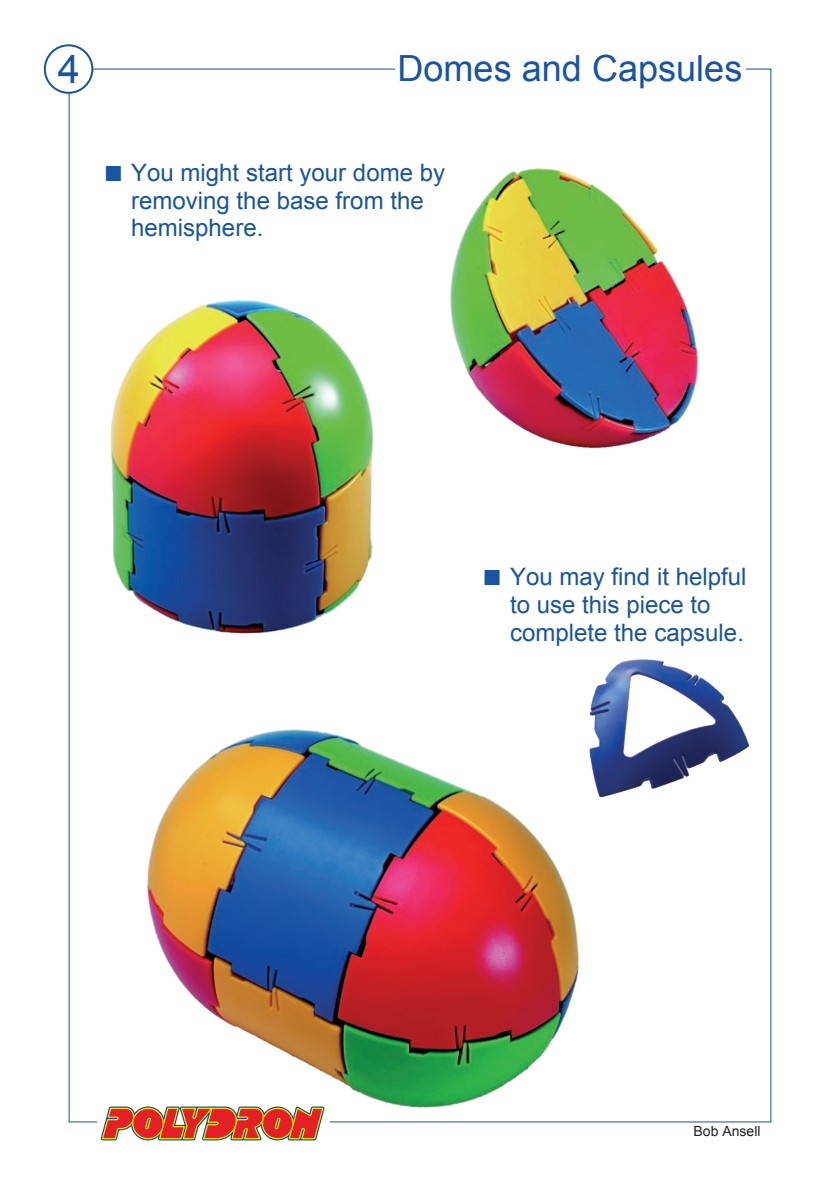
<style>
.page{position:relative;width:840px;height:1191px;background:#fff}
.page>*{position:absolute;margin:0;border:0;box-sizing:border-box;transform-origin:0 0}
.t1{font:40px "Arial";color:#1853a4}
.t2{font:36px "Arial";color:#1853a4}
.t3{font:24px/27.6px "Arial";color:#1853a4}
.t4{font:14px "Arial";color:#231f20}
</style>
<div class="page">
<div style="left:44px;top:44px;width:49px;height:50px;border:2px solid #1853a4;border-radius:50%"></div>
<img style="left:147px;top:729px;width:432px;height:379px">
<img style="left:110px;top:300px;width:263px;height:334px">
<img style="left:450px;top:168px;width:249px;height:281px">
<img style="left:589px;top:659px;width:160px;height:139px">
<svg style="left:100px;top:1103px;width:227px;height:38px"></svg>
<h1 class="t1" style="left:58px;top:43px;width:24px">4</h1>
<h2 class="t2" style="left:397px;top:45px;width:346px">Domes and Capsules</h2>
<p class="t3" style="left:131px;top:159px;width:315px;text-indent:-28px">■ You might start your dome by removing the base from the hemisphere.</p>
<p class="t3" style="left:509px;top:563px;width:238px;text-indent:-28px">■ You may find it helpful to use this piece to complete the capsule.</p>
<p class="t4" style="left:693px;top:1122px;width:68px">Bob Ansell</p>
</div>
